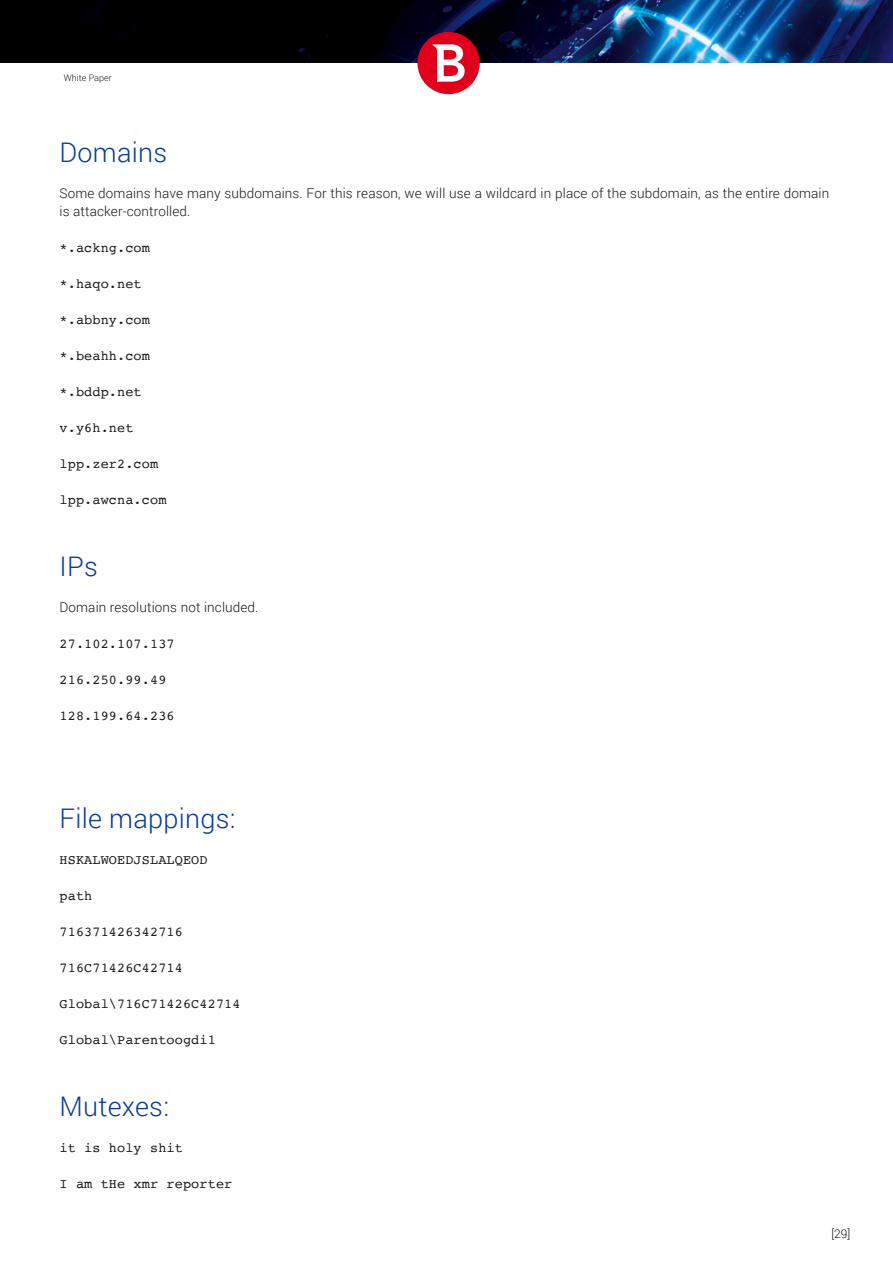
<style>
.page{position:relative;width:893px;height:1263px;background:#fff}
.page>*{position:absolute;margin:0;border:0;box-sizing:border-box;transform-origin:0 0}
.Heading-M1{font:300 27px "Roboto";letter-spacing:.01em;color:#0a3b93}
.Copy{font:13.5px "Courier";letter-spacing:.01em;color:#1a1818}
.Copy-2{font:300 13.5px/18px "Roboto";letter-spacing:.01em;color:#1a1818}
.t1{font:300 12px "Roboto";color:#1a1818}
.t2{font:300 9px "Roboto";color:#1a1818}
</style>
<div class="page">
<img style="left:0;top:0;width:893px;height:62px">
<div style="left:417px;top:32px;width:63px;height:62px;background:#e0001b;border-radius:50%"></div>
<svg style="left:433px;top:44px;width:32px;height:38px"></svg>
<p class="t2" style="left:64px;top:71px;width:49px">White Paper</p>
<p class="Heading-M1" style="left:60px;top:134px;width:109px">Domains</p>
<p class="Copy-2" style="left:60px;top:184px;width:771px">Some domains have many subdomains. For this reason, we will use a wildcard in place of the subdomain, as the entire domain is attacker-controlled.</p>
<p class="Copy" style="left:60px;top:237px;width:92px">*.ackng.com</p>
<p class="Copy" style="left:60px;top:273px;width:84px">*.haqo.net</p>
<p class="Copy" style="left:60px;top:309px;width:92px">*.abbny.com</p>
<p class="Copy" style="left:60px;top:345px;width:92px">*.beahh.com</p>
<p class="Copy" style="left:60px;top:381px;width:84px">*.bddp.net</p>
<p class="Copy" style="left:60px;top:417px;width:75px">v.y6h.net</p>
<p class="Copy" style="left:60px;top:453px;width:100px">lpp.zer2.com</p>
<p class="Copy" style="left:60px;top:489px;width:108px">lpp.awcna.com</p>
<p class="Heading-M1" style="left:60px;top:548px;width:40px">IPs</p>
<p class="Copy-2" style="left:60px;top:598px;width:200px">Domain resolutions not included.</p>
<p class="Copy" style="left:60px;top:633px;width:117px">27.102.107.137</p>
<p class="Copy" style="left:60px;top:669px;width:108px">216.250.99.49</p>
<p class="Copy" style="left:60px;top:705px;width:117px">128.199.64.236</p>
<p class="Heading-M1" style="left:60px;top:800px;width:178px">File mappings:</p>
<p class="Copy" style="left:60px;top:849px;width:150px">HSKALWOEDJSLALQEOD</p>
<p class="Copy" style="left:60px;top:885px;width:34px">path</p>
<p class="Copy" style="left:60px;top:921px;width:125px">716371426342716</p>
<p class="Copy" style="left:60px;top:957px;width:125px">716C71426C42714</p>
<p class="Copy" style="left:60px;top:993px;width:183px">Global\716C71426C42714</p>
<p class="Copy" style="left:60px;top:1029px;width:158px">Global\Parentoogdi1</p>
<p class="Heading-M1" style="left:60px;top:1088px;width:111px">Mutexes:</p>
<p class="Copy" style="left:60px;top:1137px;width:125px">it is holy shit</p>
<p class="Copy" style="left:60px;top:1173px;width:174px">I am tHe xmr reporter</p>
<p class="t1" style="left:831px;top:1225px;width:21px">[29]</p>
</div>
